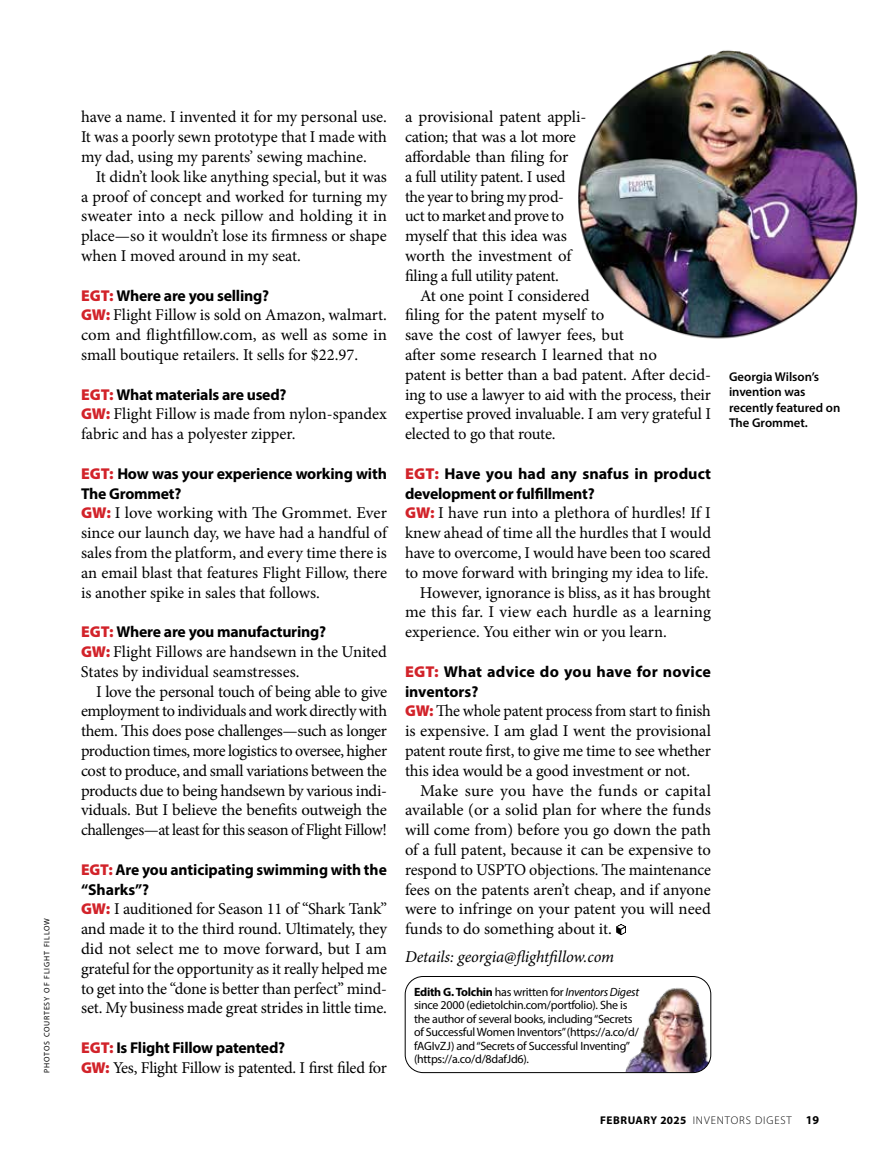
<style>
.page{position:relative;width:891px;height:1161px;background:#fff}
.page>*{position:absolute;margin:0;border:0;box-sizing:border-box;transform-origin:0 0}
.t1{font:16.5px/19.8px "Minion Pro";letter-spacing:-.005em;color:#000;text-align:justify}
.t2{font:italic 16.5px "Minion Pro";letter-spacing:-.005em;color:#000}
.t3{font:700 15.75px/19.8px "Myriad Pro";letter-spacing:-.015em;color:#000}
.t4{font:700 15.75px/19.8px "Myriad Pro";letter-spacing:.005em;color:#000}
.t5{font:600 12.75px/15.3px "Myriad Pro";color:#000}
.t6{font:12px/13.5px "Myriad Pro";letter-spacing:-.02em;color:#000}
.t7{font:300 11.25px "Myriad Pro";letter-spacing:.08em;color:#000}
.t8{font:7.8px "Myriad Pro";letter-spacing:.1em;color:#000}
.s1{font-weight:900;color:#d2232a}
.s2{font-family:"Myriad Pro";font-weight:900;font-size:15.75px;color:#d2232a}
.s3{font-weight:700}
.s4{font-style:italic}
.s5{font-weight:700;font-size:12px}
</style>
<div class="page">
<svg style="left:616px;top:924px;width:10px;height:11px"></svg>
<img style="left:578px;top:50px;width:280px;height:289px">
<img style="left:626px;top:984px;width:85px;height:89px">
<div style="left:405px;top:976px;width:306px;height:97px;border:1px solid #000;border-radius:18px"></div>
<p class="t8" style="left:42px;top:1073px;width:156px;rotate:-90deg">photos courtesy of flight fillow</p>
<p class="t1" style="left:81px;top:107px;width:308px">have a name. I invented it for my personal use.<br>It was a poorly sewn prototype that I made with my dad, using my parents’ sewing machine.</p>
<p class="t1" style="left:81px;top:167px;width:308px;text-indent:15px">It didn’t look like anything special, but it was a proof of concept and worked for turning my sweater into a neck pillow and holding it in place—so it wouldn’t lose its firmness or shape when I moved around in my seat.</p>
<p class="t3" style="left:81px;top:285px;width:190px"><span class="s1">EGT:</span> Where are you selling?</p>
<p class="t1" style="left:81px;top:305px;width:308px"><span class="s2">GW:</span> Flight Fillow is sold on Amazon, walmart. com and flightfillow.com, as well as some in small boutique retailers. It sells for $22.97.</p>
<p class="t3" style="left:81px;top:384px;width:207px"><span class="s1">EGT:</span> What materials are used?</p>
<p class="t1" style="left:81px;top:404px;width:307px"><span class="s2">GW:</span> Flight Fillow is made from nylon-spandex fabric and has a polyester zipper.</p>
<p class="t3" style="left:81px;top:463px;width:307px"><span class="s1">EGT:</span> How was your experience working with<br>The Grommet?</p>
<p class="t1" style="left:81px;top:503px;width:308px"><span class="s2">GW:</span> I love working with The Grommet. Ever since our launch day, we have had a handful of sales from the platform, and every time there is an email blast that features Flight Fillow, there is another spike in sales that follows.</p>
<p class="t3" style="left:81px;top:621px;width:247px"><span class="s1">EGT:</span> Where are you manufacturing?</p>
<p class="t1" style="left:81px;top:642px;width:308px"><span class="s2">GW:</span> Flight Fillows are handsewn in the United<br>States by individual seamstresses.</p>
<p class="t1" style="left:81px;top:682px;width:308px;text-indent:15px">I love the personal touch of being able to give employment to individuals and work directly with them. This does pose challenges—such as longer production times, more logistics to oversee, higher cost to produce, and small variations between the products due to being handsewn by various indi&shy;viduals. But I believe the benefits outweigh the challenges—at least for this season of Flight Fillow!</p>
<p class="t3" style="left:81px;top:859px;width:307px"><span class="s1">EGT:</span> Are you anticipating swimming with the “Sharks”?</p>
<p class="t1" style="left:81px;top:899px;width:308px"><span class="s2">GW:</span> I auditioned for Season 11 of “Shark Tank” and made it to the third round. Ultimately, they did not select me to move forward, but I am grateful for the opportunity as it really helped me to get into the “done is better than perfect” mind&shy;set. My business made great strides in little time.</p>
<p class="t3" style="left:81px;top:1037px;width:206px"><span class="s1">EGT:</span> Is Flight Fillow patented?</p>
<p class="t1" style="left:81px;top:1058px;width:307px"><span class="s2">GW:</span> Yes, Flight Fillow is patented. I first filed for</p>
<p class="t1" style="left:405px;top:107px;width:183px;text-align:left">a provisional patent appli&shy;cation; that was a lot more affordable than filing for<br>a full utility patent. I used the year to bring my prod&shy;uct to market and prove to myself that this idea was worth the investment of filing a full utility patent.</p>
<p class="t1" style="left:405px;top:286px;width:308px;text-align:left;text-indent:15px">At one point I considered<br>filing for the patent myself to<br>save the cost of lawyer fees, but<br>after some research I learned that no<br>patent is better than a bad patent. After decid&shy;ing to use a lawyer to aid with the process, their expertise proved invaluable. I am very grateful I elected to go that route.</p>
<p class="t3" style="left:405px;top:463px;width:308px"><span class="s1">EGT:</span> Have you had any snafus in product development or fulfillment?</p>
<p class="t1" style="left:405px;top:503px;width:307px"><span class="s2">GW:</span> I have run into a plethora of hurdles! If I</p>
<p class="t1" style="left:405px;top:523px;width:308px">knew ahead of time all the hurdles that I would</p>
<p class="t1" style="left:405px;top:543px;width:307px">have to overcome, I would have been too scared</p>
<p class="t1" style="left:405px;top:563px;width:305px">to move forward with bringing my idea to life.</p>
<p class="t1" style="left:420px;top:583px;width:292px">However, ignorance is bliss, as it has brought</p>
<p class="t1" style="left:405px;top:602px;width:308px">me this far. I view each hurdle as a learning</p>
<p class="t1" style="left:405px;top:622px;width:263px">experience. You either win or you learn.</p>
<p class="t4" style="left:405px;top:661px;width:307px"><span class="s1">EGT:</span> What advice do you have for novice inventors?</p>
<p class="t1" style="left:405px;top:701px;width:307px"><span class="s2">GW:</span> The whole patent process from start to finish is expensive. I am glad I went the provisional patent route first, to give me time to see whether this idea would be a good investment or not.</p>
<p class="t1" style="left:405px;top:781px;width:308px;text-indent:15px">Make sure you have the funds or capital available (or a solid plan for where the funds will come from) before you go down the path of a full patent, because it can be expensive to respond to USPTO objections. The maintenance fees on the patents aren’t cheap, and if anyone were to infringe on your patent you will need funds to do something about it.</p>
<p class="t2" style="left:405px;top:946px;width:211px">Details: georgia@flightfillow.com</p>
<p class="t6" style="left:414px;top:985px;width:227px"><span class="s3">Edith G. Tolchin</span> has written for <span class="s4">Inventors Digest </span>since 2000 (edietolchin.com/portfolio). She is the author of several books, including “Secrets of Successful Women Inventors” (https://a.co/d/ fAGIvZJ) and “Secrets of Successful Inventing” (https://a.co/d/8dafJd6).</p>
<p class="t5" style="left:729px;top:369px;width:113px">Georgia Wilson’s invention was recently featured on<br>The Grommet.</p>
<p class="t7" style="left:600px;top:1114px;width:220px"><span class="s3">FEBRUARY 2025</span> INVENTORS DIGEST <span class="s5">19</span></p>
</div>
